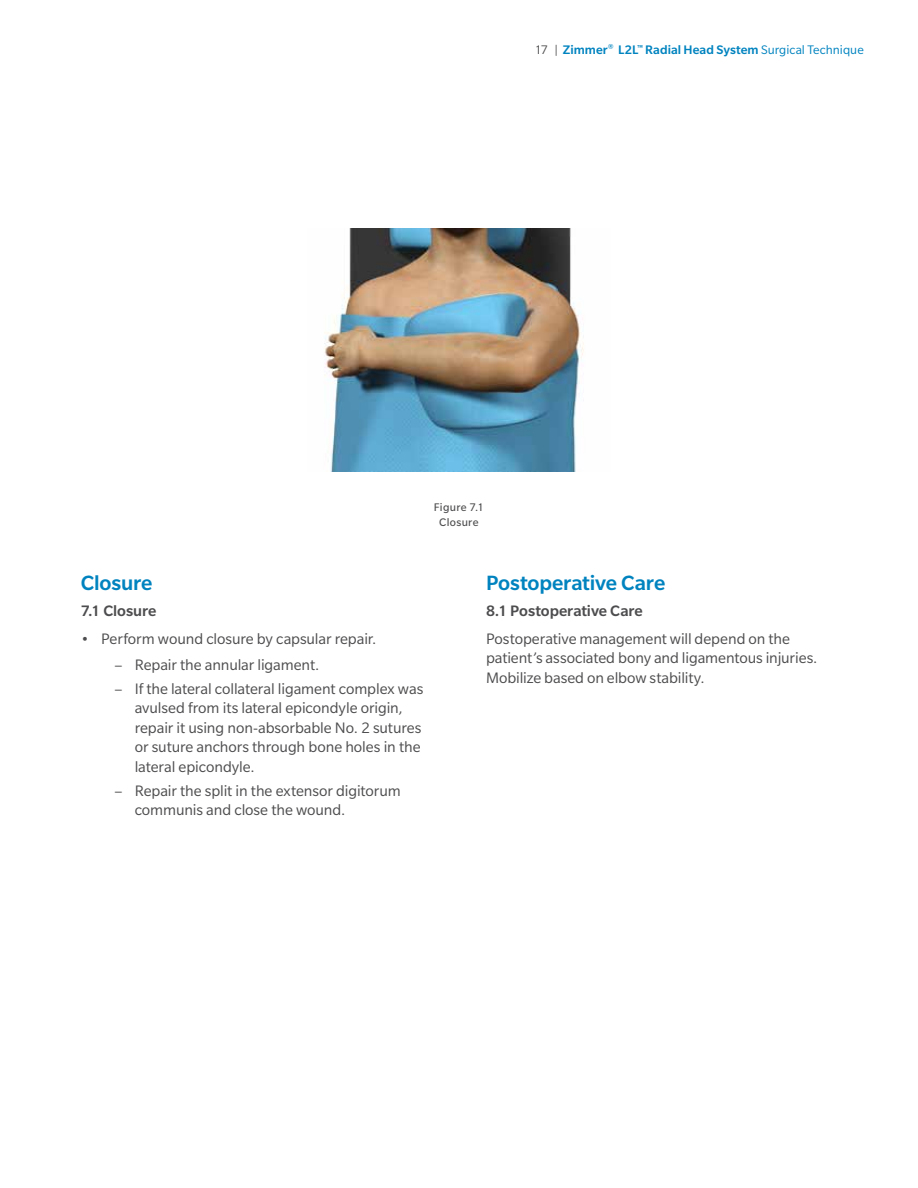
<style>
.page{position:relative;width:918px;height:1188px;background:#fff}
.page>*{position:absolute;margin:0;border:0;box-sizing:border-box;transform-origin:0 0}
.t1{font:500 22.5px "Slate Pro";letter-spacing:-.005em;color:#0083bf}
.t2{font:16.5px/19.5px "Slate Pro";letter-spacing:-.005em;color:#4d4d4f}
.t3{font:500 16.5px "Slate Pro";letter-spacing:-.005em;color:#4d4d4f}
.t4{font:500 13.5px "Slate Pro";letter-spacing:.005em;color:#0083bf}
.t5{font:12px/15px "Slate Pro";letter-spacing:.025em;color:#4d4d4f;text-align:center}
.s1{font-weight:400;color:#4d4d4f}
.s2{font-weight:400}
</style>
<div class="page">
<img style="left:324px;top:229px;width:260px;height:242px">
<p class="t4" style="left:535px;top:43px;width:330px"><span class="s1">17 |</span> Zimmer<sup>®</sup> L2L<sup>™</sup> Radial Head System <span class="s2">Surgical Technique</span></p>
<p class="t5" style="left:434px;top:499px;width:52px">Figure 7.1<br>Closure</p>
<h1 class="t1" style="left:81px;top:571px;width:73px">Closure</h1>
<p class="t3" style="left:81px;top:602px;width:77px">7.1 Closure</p>
<p class="t2" style="left:81px;top:629px;width:297px">• Perform wound closure by capsular repair.</p>
<p class="t2" style="left:115px;top:655px;width:206px">– Repair the annular ligament.</p>
<p class="t2" style="left:135px;top:679px;width:290px;text-indent:-20px">– If the lateral collateral ligament complex was avulsed from its lateral epicondyle origin, repair it using non-absorbable No. 2 sutures or suture anchors through bone holes in the lateral epicondyle.</p>
<p class="t2" style="left:135px;top:781px;width:268px;text-indent:-20px">– Repair the split in the extensor digitorum communis and close the wound.</p>
<h1 class="t1" style="left:486px;top:571px;width:181px">Postoperative Care</h1>
<p class="t3" style="left:486px;top:602px;width:158px">8.1 Postoperative Care</p>
<p class="t2" style="left:486px;top:629px;width:333px">Postoperative management will depend on the patient’s associated bony and ligamentous injuries.<br>Mobilize based on elbow stability.</p>
</div>
